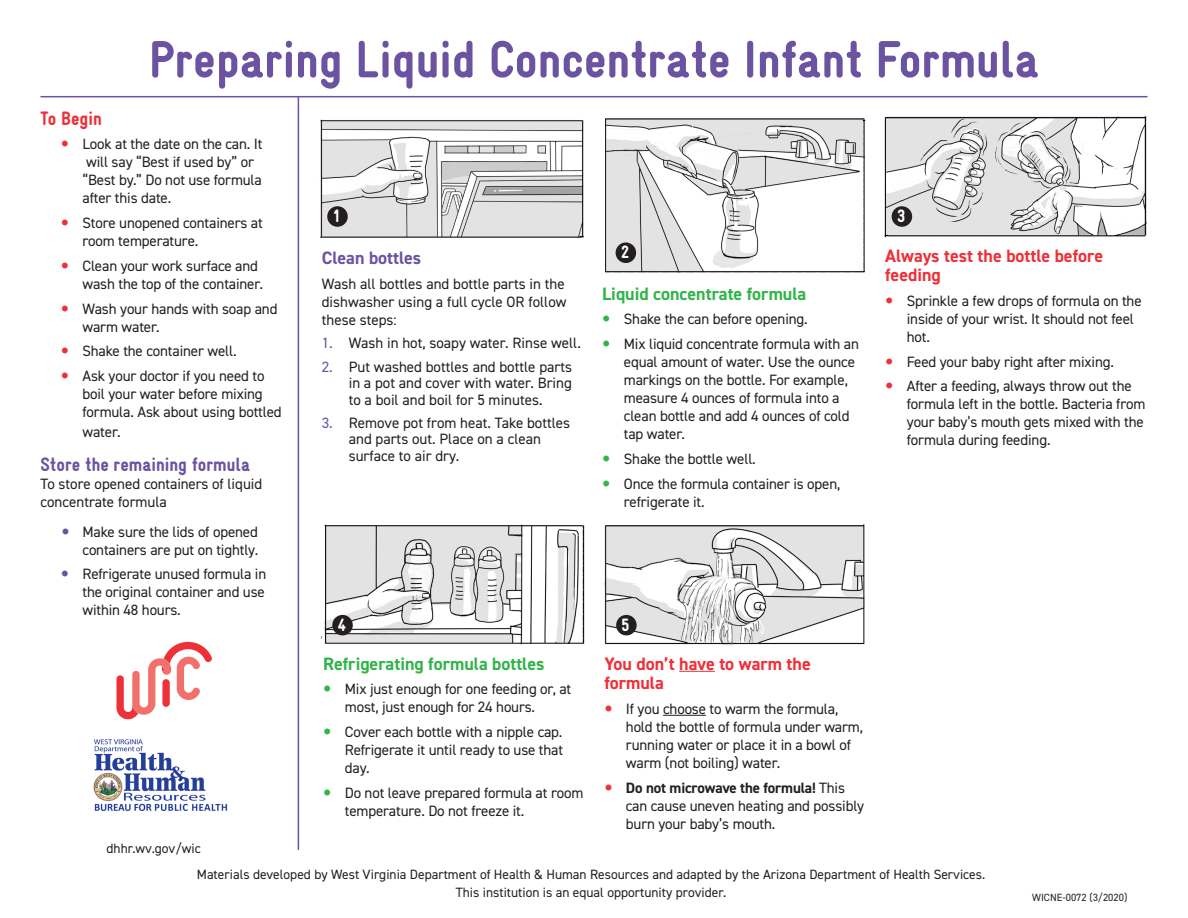
<style>
.page{position:relative;width:1188px;height:918px;background:#fff}
.page>*{position:absolute;margin:0;border:0;box-sizing:border-box;transform-origin:0 0}
.t1{font:900 52.5px "Gravur Condensed";color:#6b53a2}
.t2{font:900 19.5px "Gravur Condensed";color:#6b53a2}
.t3{font:900 19.5px "Gravur Condensed";color:#ee3038}
.t4{font:700 18px/19.5px "DIN2014";color:#ee3038}
.t5{font:700 18px "DIN2014";color:#31b44a}
.t6{font:700 18px "DIN2014";color:#6b53a2}
.t7{font:900 18px "Gravur Condensed";color:#fff}
.t8{font:15px/18px "DIN2014";letter-spacing:-.01em;color:#231f20}
.t9{font:13.5px/18px "DIN2014";color:#231f20;text-align:center}
.t10{font:10.5px "DIN2014";color:#231f20}
.s1{color:#6b53a2}
.s2{font-weight:700}
</style>
<div class="page">
<img style="left:884px;top:116px;width:263px;height:122px">
<img style="left:605px;top:118px;width:261px;height:155px">
<img style="left:320px;top:119px;width:264px;height:120px">
<div style="left:327px;top:206px;width:21px;height:21px;background:#231f20;border-radius:50%"></div>
<div style="left:616px;top:242px;width:20px;height:21px;background:#231f20;border-radius:50%"></div>
<hr style="left:298px;top:96px;width:1px;height:754px;background:#6b53a2">
<hr style="left:40px;top:96px;width:1108px;height:1px;background:#6b53a2">
<div style="left:892px;top:206px;width:20px;height:21px;background:#231f20;border-radius:50%"></div>
<hr style="left:679px;top:671px;width:36px;height:1px;background:#ee3038">
<hr style="left:663px;top:715px;width:43px;height:1px;background:#231f20">
<img style="left:604px;top:524px;width:261px;height:122px">
<img style="left:323px;top:524px;width:262px;height:121px">
<div style="left:332px;top:615px;width:21px;height:20px;background:#231f20;border-radius:50%"></div>
<div style="left:616px;top:615px;width:21px;height:20px;background:#231f20;border-radius:50%"></div>
<img style="left:93px;top:739px;width:135px;height:72px">
<svg style="left:116px;top:642px;width:96px;height:77px"></svg>
<p class="t1" style="left:149px;top:30px;width:892px">Preparing Liquid Concentrate Infant Formula</p>
<p class="t3" style="left:40px;top:107px;width:63px">To Begin</p>
<p class="t8" style="left:82px;top:135px;width:182px">Look at the date on the can. It will say “Best if used by” or “Best by.” Do not use formula after this date.</p>
<p class="t8" style="left:82px;top:214px;width:182px">Store unopened containers at room temperature.</p>
<p class="t8" style="left:82px;top:256px;width:182px">Clean your work surface and wash the top of the container.</p>
<p class="t8" style="left:82px;top:299px;width:197px">Wash your hands with soap and warm water.</p>
<p class="t8" style="left:82px;top:342px;width:156px">Shake the container well.</p>
<p class="t8" style="left:82px;top:367px;width:201px">Ask your doctor if you need to boil your water before mixing formula. Ask about using bottled</p>
<p class="t8" style="left:82px;top:422px;width:40px">water.</p>
<p class="t2" style="left:40px;top:454px;width:211px">Store the remaining formula</p>
<p class="t8" style="left:40px;top:475px;width:223px">To store opened containers of liquid concentrate formula</p>
<p class="t8" style="left:83px;top:522px;width:177px">Make sure the lids of opened containers are put on tightly.</p>
<p class="t8" style="left:82px;top:565px;width:185px;text-align:justify">Refrigerate unused formula in the original container and use within 48 hours.</p>
<p class="t9" style="left:107px;top:839px;width:96px">dhhr.wv.gov/wic</p>
<p class="t7" style="left:333px;top:206px;width:9px">1</p>
<p class="t6" style="left:322px;top:246px;width:101px">Clean bottles</p>
<p class="t8" style="left:322px;top:275px;width:246px;text-align:justify">Wash all bottles and bottle parts in the dishwasher using a full cycle OR follow these steps:</p>
<p class="t8" style="left:322px;top:334px;width:261px"><span class="s1">1.</span> Wash in hot, soapy water. Rinse well.</p>
<p class="t8" style="left:349px;top:358px;width:225px;line-height:16.5px;text-align:justify;text-indent:-27px"><span class="s1">2.</span> Put washed bottles and bottle parts in a pot and cover with water. Bring to a boil and boil for 5 minutes.</p>
<p class="t8" style="left:349px;top:414px;width:223px;line-height:16.5px;text-indent:-27px"><span class="s1">3.</span> Remove pot from heat. Take bottles and parts out. Place on a clean surface to air dry.</p>
<p class="t7" style="left:621px;top:242px;width:10px">2</p>
<p class="t5" style="left:602px;top:281px;width:206px">Liquid concentrate formula</p>
<p class="t8" style="left:624px;top:310px;width:185px">Shake the can before opening.</p>
<p class="t8" style="left:624px;top:335px;width:237px">Mix liquid concentrate formula with an equal amount of water. Use the ounce markings on the bottle. For example, measure 4 ounces of formula into a clean bottle and add 4 ounces of cold tap water.</p>
<p class="t8" style="left:624px;top:449px;width:133px">Shake the bottle well.</p>
<p class="t8" style="left:624px;top:474px;width:218px">Once the formula container is open, refrigerate it.</p>
<p class="t7" style="left:897px;top:206px;width:10px">3</p>
<p class="t4" style="left:885px;top:246px;width:219px">Always test the bottle before feeding</p>
<p class="t8" style="left:907px;top:292px;width:236px">Sprinkle a few drops of formula on the inside of your wrist. It should not feel hot.</p>
<p class="t8" style="left:907px;top:352px;width:209px">Feed your baby right after mixing.</p>
<p class="t8" style="left:907px;top:377px;width:240px">After a feeding, always throw out the formula left in the bottle. Bacteria from your baby’s mouth gets mixed with the formula during feeding.</p>
<p class="t7" style="left:338px;top:615px;width:10px">4</p>
<p class="t7" style="left:622px;top:615px;width:9px">5</p>
<p class="t5" style="left:323px;top:651px;width:223px">Refrigerating formula bottles</p>
<p class="t8" style="left:345px;top:680px;width:228px">Mix just enough for one feeding or, at most, just enough for 24 hours.</p>
<p class="t8" style="left:345px;top:723px;width:220px;text-align:justify">Cover each bottle with a nipple cap.<br>Refrigerate it until ready to use that day.</p>
<p class="t8" style="left:345px;top:783px;width:240px">Do not leave prepared formula at room temperature. Do not freeze it.</p>
<p class="t4" style="left:604px;top:653px;width:208px">You don’t have to warm the formula</p>
<p class="t8" style="left:626px;top:699px;width:239px">If you choose to warm the formula, hold the bottle of formula under warm, running water or place it in a bowl of warm (not boiling) water.</p>
<p class="t8" style="left:626px;top:778px;width:240px"><span class="s2">Do not microwave the formula!</span> This can cause uneven heating and possibly burn your baby’s mouth.</p>
<p class="t9" style="left:197px;top:865px;width:790px">Materials developed by West Virginia Department of Health &amp; Human Resources and adapted by the Arizona Department of Health Services.<br>This institution is an equal opportunity provider.</p>
<p class="t10" style="left:1032px;top:890px;width:97px">WICNE-0072 (3/2020)</p>
</div>
